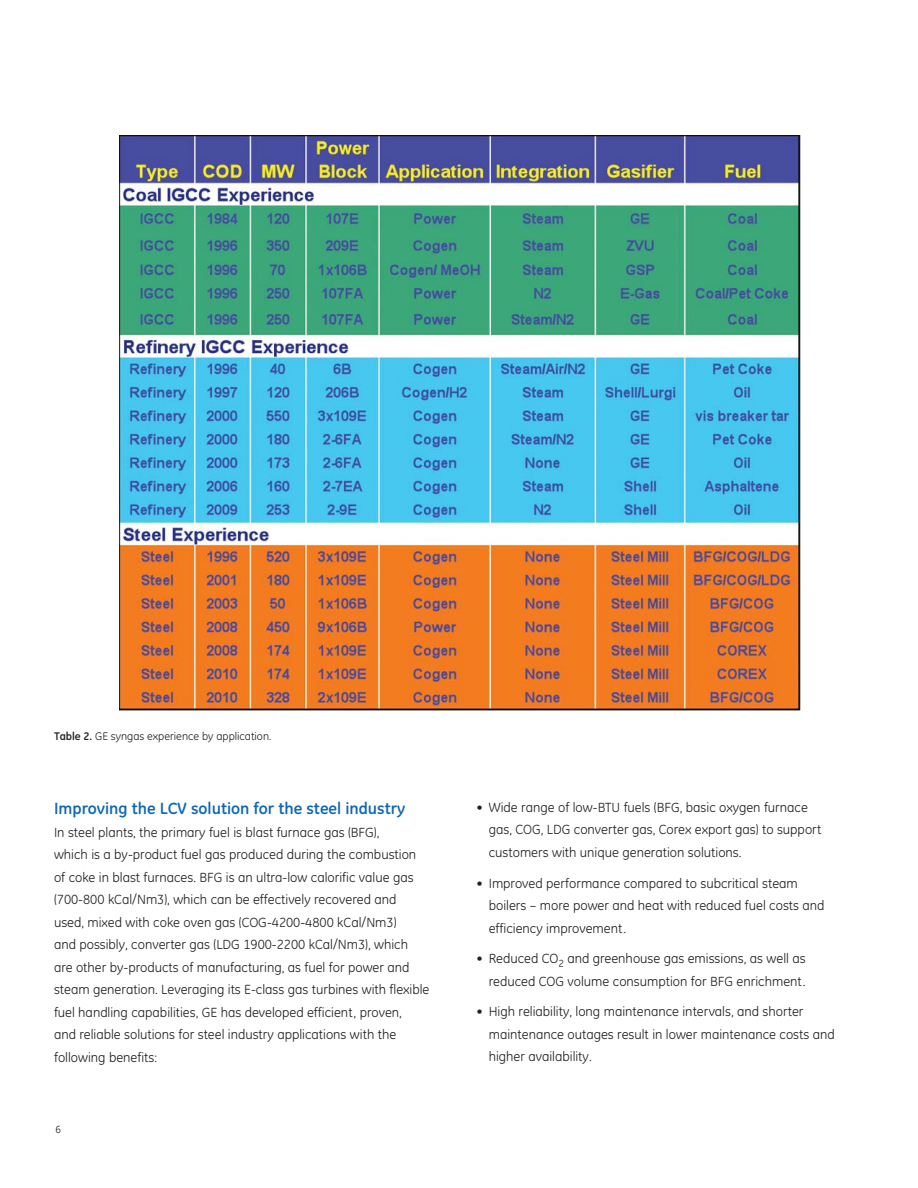
<style>
.page{position:relative;width:918px;height:1188px;background:#fff}
.page>*{position:absolute;margin:0;border:0;box-sizing:border-box;transform-origin:0 0}
.t1{font:700 16.5px "GE Inspira";color:#0f68b3}
.t2{font:13.5px/22.5px "GE Inspira";color:#231f20}
.t3{font:11.25px "GE Inspira";color:#231f20}
.t4{font:10.5px "GE Inspira";color:#231f20}
.s1{font-weight:700}
</style>
<div class="page">
<img style="left:119px;top:136px;width:681px;height:574px">
<p class="t3" style="left:54px;top:731px;width:219px"><span class="s1">Table 2.</span> GE syngas experience by application.</p>
<p class="t1" style="left:54px;top:802px;width:353px">Improving the LCV solution for the steel industry</p>
<p class="t2" style="left:54px;top:822px;width:377px">In steel plants, the primary fuel is blast furnace gas (BFG),<br>which is a by-product fuel gas produced during the combustion of coke in blast furnaces. BFG is an ultra-low calorific value gas (700-800 kCal/Nm3), which can be effectively recovered and used, mixed with coke oven gas (COG-4200-4800 kCal/Nm3)<br>and possibly, converter gas (LDG 1900-2200 kCal/Nm3), which are other by-products of manufacturing, as fuel for power and steam generation. Leveraging its E-class gas turbines with flexible fuel handling capabilities, GE has developed efficient, proven,<br>and reliable solutions for steel industry applications with the following benefits:</p>
<p class="t4" style="left:56px;top:1125px;width:7px">6</p>
<p class="t2" style="left:489px;top:797px;width:334px;text-indent:-12px">• Wide range of low-BTU fuels (BFG, basic oxygen furnace gas, COG, LDG converter gas, Corex export gas) to support customers with unique generation solutions.</p>
<p class="t2" style="left:489px;top:873px;width:337px;text-indent:-12px">• Improved performance compared to subcritical steam boilers – more power and heat with reduced fuel costs and efficiency improvement.</p>
<p class="t2" style="left:477px;top:948px;width:331px;text-align:right">• Reduced CO<sub>2</sub> and greenhouse gas emissions, as well as reduced COG volume consumption for BFG enrichment.</p>
<p class="t2" style="left:489px;top:1001px;width:348px;text-indent:-12px">• High reliability, long maintenance intervals, and shorter maintenance outages result in lower maintenance costs and higher availability.</p>
</div>
